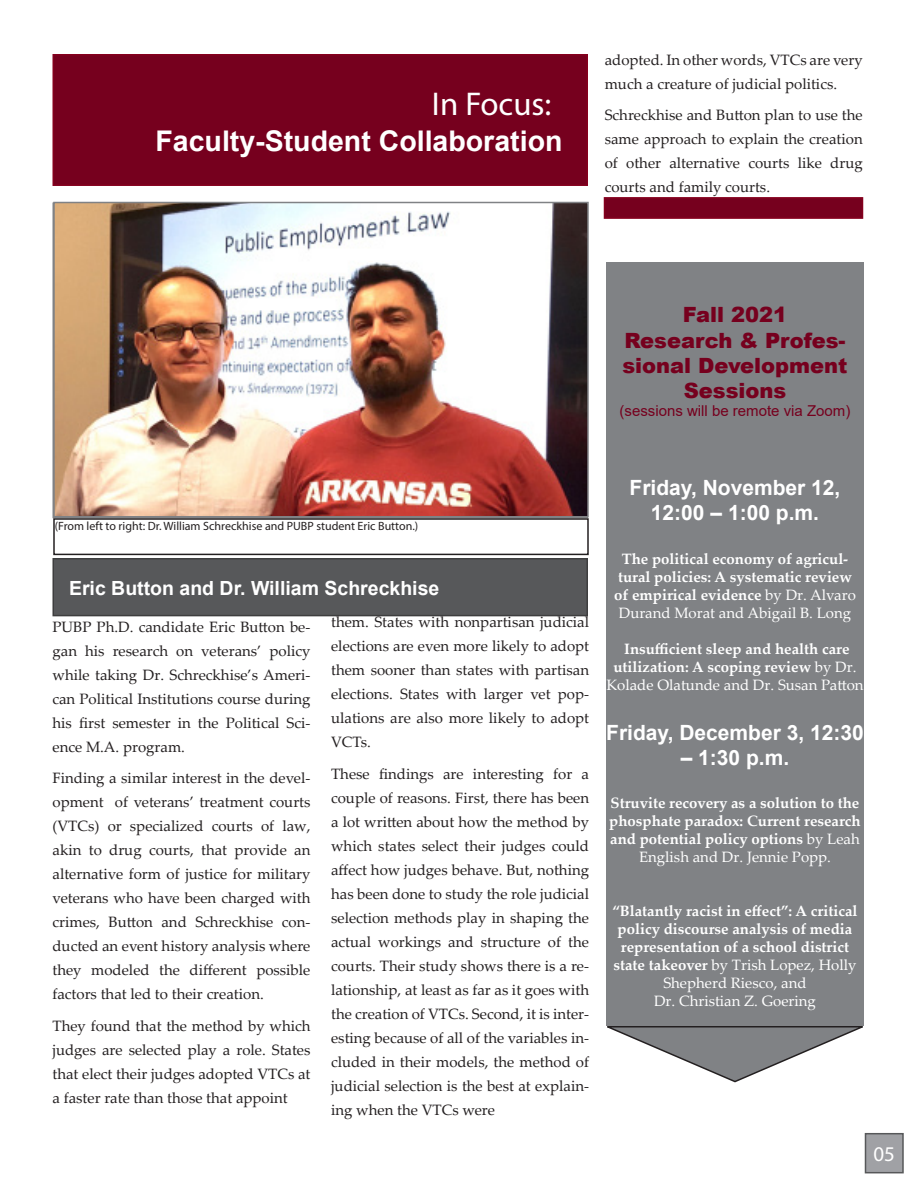
<style>
.page{position:relative;width:918px;height:1188px;background:#fff}
.page>*{position:absolute;margin:0;border:0;box-sizing:border-box;transform-origin:0 0}
.t1{font:33px "Myriad Pro";color:#fff}
.t2{font:700 28.5px "Arial";color:#fff}
.t3{font:700 21px/25.2px "Arial";color:#fff;text-align:center}
.t4{font:900 21px/25.2px "Arial";color:#76001e;text-align:center}
.t5{font:21px "Myriad Pro";color:#fff}
.t6{font:700 19.5px "Arial";color:#fff}
.t7{font:15px/24px "Palatino Linotype";color:#231f20;text-align:justify}
.t8{font:700 15px/18px "Palatino Linotype";color:#fff;text-align:center}
.t9{font:15px "Arial";color:#76001e}
.t10{font:15px "Palatino Linotype";color:#fff}
.t11{font:12px "Myriad Pro";color:#231f20}
.s1{font-weight:400}
</style>
<div class="page">
<div style="left:866px;top:1134px;width:37px;height:39px;background:#a0a1a5"></div>
<div style="left:865px;top:1133px;width:39px;height:40px;border:2px solid #57585a"></div>
<div style="left:53px;top:55px;width:534px;height:130px;background:#76001e"></div>
<div style="left:52px;top:54px;width:536px;height:132px;border:2px solid #85001e"></div>
<div style="left:53px;top:559px;width:534px;height:57px;background:#57585a"></div>
<div style="left:52px;top:558px;width:536px;height:58px;border:2px solid #3e3e3f"></div>
<svg style="left:607px;top:1026px;width:256px;height:57px"></svg>
<div style="left:604px;top:197px;width:259px;height:22px;background:#76001e;border:2px solid #85001e"></div>
<img style="left:56px;top:205px;width:530px;height:310px">
<div style="left:53px;top:202px;width:536px;height:316px;border:2px solid #808285"></div>
<div style="left:53px;top:518px;width:536px;height:37px;border:2px solid #231f20"></div>
<div style="left:606px;top:263px;width:258px;height:763px;background:#808285"></div>
<p class="t1" style="left:432px;top:83px;width:121px">In Focus:</p>
<p class="t2" style="left:156px;top:120px;width:408px">Faculty-Student Collaboration</p>
<p class="t7" style="left:605px;top:47px;width:260px">adopted. In other words, VTCs are very much a creature of judicial politics.</p>
<p class="t7" style="left:605px;top:103px;width:260px">Schreckhise and Button plan to use the same approach to explain the creation of other alternative courts like drug courts and family courts.</p>
<p class="t4" style="left:683px;top:302px;width:106px">Fall 2021</p>
<p class="t4" style="left:622px;top:327px;width:227px">Research &amp; Profes&shy;sional Development<br>Sessions</p>
<p class="t9" style="left:620px;top:400px;width:232px">(sessions will be remote via Zoom)</p>
<p class="t11" style="left:55px;top:519px;width:365px">(From left to right: Dr. William Schreckhise and PUBP student Eric Button.)</p>
<p class="t6" style="left:69px;top:574px;width:372px">Eric Button and Dr. William Schreckhise</p>
<p class="t7" style="left:52px;top:614px;width:260px">PUBP Ph.D. candidate Eric Button be&shy;gan his research on veterans’ policy while taking Dr. Schreckhise’s Ameri&shy;can Political Institutions course during his first semester in the Political Sci&shy;ence M.A. program.</p>
<p class="t7" style="left:52px;top:766px;width:260px">Finding a similar interest in the devel&shy;opment of veterans’ treatment courts (VTCs) or specialized courts of law, akin to drug courts, that provide an alternative form of justice for military veterans who have been charged with crimes, Button and Schreckhise con&shy;ducted an event history analysis where they modeled the different possible factors that led to their creation.</p>
<p class="t7" style="left:52px;top:1013px;width:260px">They found that the method by which judges are selected play a role. States that elect their judges adopted VTCs at a faster rate than those that appoint</p>
<p class="t7" style="left:331px;top:610px;width:260px">them. States with nonpartisan judicial elections are even more likely to adopt them sooner than states with partisan elections. States with larger vet pop&shy;ulations are also more likely to adopt VCTs.</p>
<p class="t7" style="left:331px;top:761px;width:260px">These findings are interesting for a couple of reasons. First, there has been a lot written about how the method by which states select their judges could affect how judges behave. But, nothing has been done to study the role judicial selection methods play in shaping the actual workings and structure of the courts. Their study shows there is a re&shy;lationship, at least as far as it goes with the creation of VTCs. Second, it is inter&shy;esting because of all of the variables in&shy;cluded in their models, the method of judicial selection is the best at explain&shy;ing when the VTCs were</p>
<p class="t3" style="left:630px;top:476px;width:212px">Friday, November 12,<br>12:00 – 1:00 p.m.</p>
<p class="t8" style="left:614px;top:549px;width:243px">The political economy of agricul&shy;tural policies: A systematic review of empirical evidence <span class="s1">by Dr. Alvaro Durand Morat and Abigail B. Long</span></p>
<p class="t8" style="left:606px;top:639px;width:259px">Insufficient sleep and health care utilization: A scoping review <span class="s1">by Dr.<br>Kolade Olatunde and Dr. Susan Patton</span></p>
<p class="t3" style="left:606px;top:720px;width:259px">Friday, December 3, 12:30</p>
<p class="t3" style="left:681px;top:746px;width:110px">– 1:30 p.m.</p>
<p class="t8" style="left:609px;top:794px;width:253px">Struvite recovery as a solution to the phosphate paradox: Current research and potential policy options <span class="s1">by Leah English and Dr. Jennie Popp.</span></p>
<p class="t8" style="left:612px;top:902px;width:247px">“Blatantly racist in effect”: A critical policy discourse analysis of media representation of a school district state takeover <span class="s1">by Trish Lopez, Holly Shepherd Riesco, and</span></p>
<p class="t10" style="left:654px;top:991px;width:163px">Dr. Christian Z. Goering</p>
<p class="t5" style="left:873px;top:1141px;width:23px">05</p>
</div>
